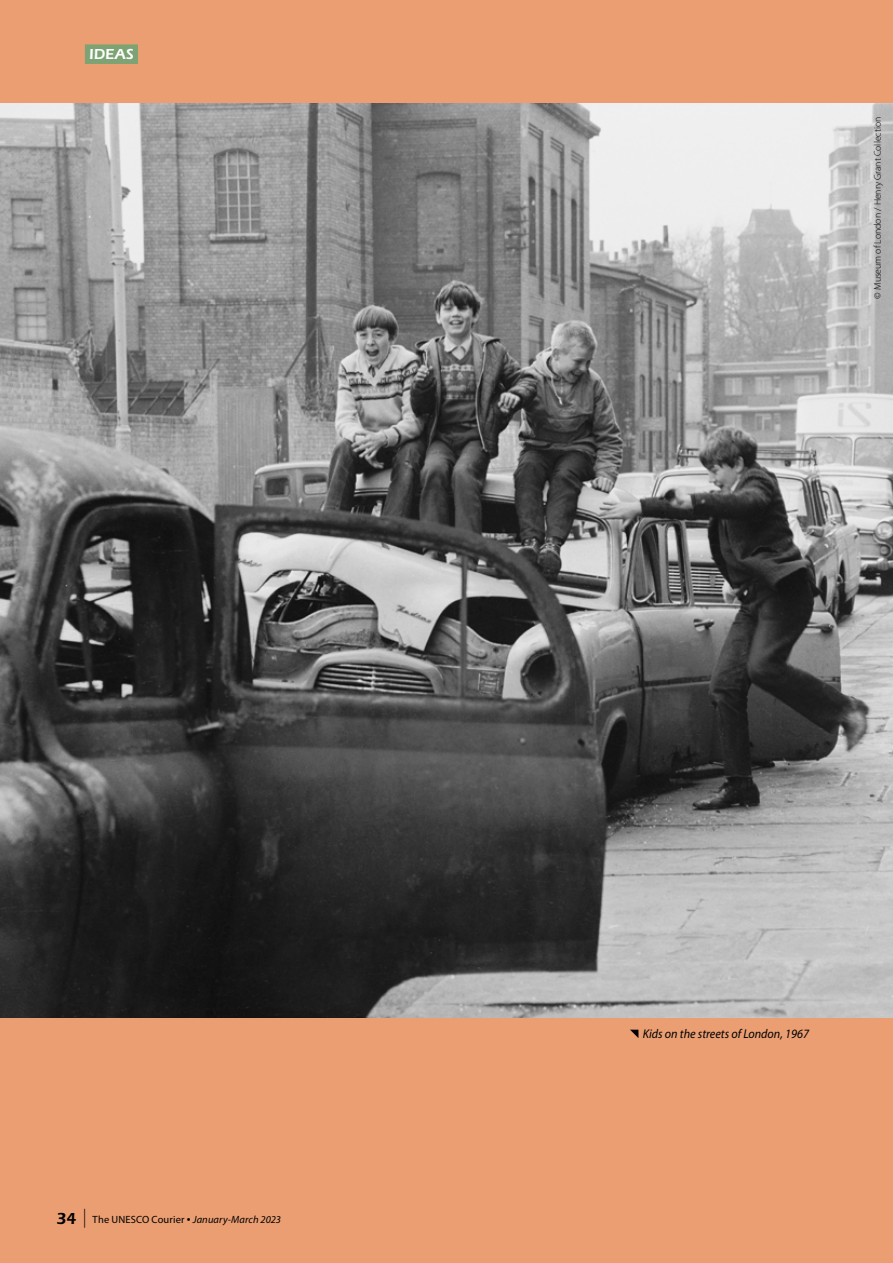
<style>
.page{position:relative;width:893px;height:1263px;background:#ea9e72}
.page>*{position:absolute;margin:0;border:0;box-sizing:border-box;transform-origin:0 0}
.t1{font:600 15px "ITC Eras Std";letter-spacing:.02em;color:#fff}
.t2{font:italic 12.75px "Myriad Pro";color:#000;scale:.95 1}
.t3{font:italic 10.5px "Myriad Pro";letter-spacing:.01em;color:#000}
.t4{font:300 9.75px "Myriad Pro";color:#000}
.s1{font-family:"ITC Eras Std";font-weight:600;font-style:normal;font-size:16.5px}
.s2{font-style:normal;font-size:18.9px}
.s3{font-style:normal}
.s4{font-style:normal;font-size:13.5px}
</style>
<div class="page">
<img style="left:0;top:103px;width:893px;height:914px">
<div style="left:85px;top:44px;width:53px;height:20px;background:#7da374"></div>
<svg style="left:630px;top:1030px;width:8px;height:8px"></svg>
<h1 class="t1" style="left:89px;top:46px;width:46px">IDEAS</h1>
<p class="t3" style="left:56px;top:1212px;width:227px"><span class="s1">34</span> <span class="s2">|</span> <span class="s3">The UNESCO Courier</span> <span class="s4">•</span> January-March 2023</p>
<p class="t4" style="left:872px;top:299px;width:183px;rotate:-90deg">© Museum of London / Henry Grant Collection</p>
<p class="t2" style="left:643px;top:1026px;width:177px">Kids on the streets of London, 1967</p>
</div>
